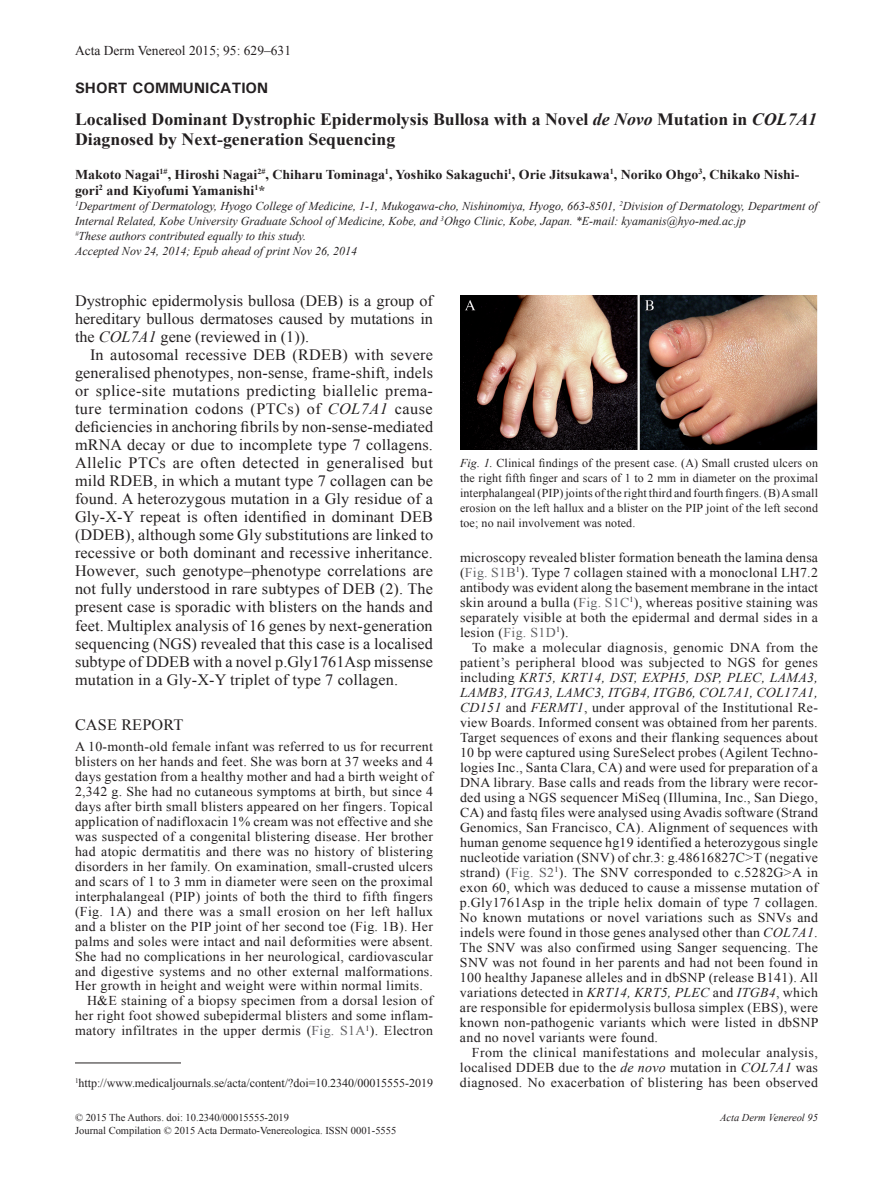
<style>
.page{position:relative;width:893px;height:1191px;background:#fff}
.page>*{position:absolute;margin:0;border:0;box-sizing:border-box;transform-origin:0 0}
.t1{font:700 17.25px/20.7px "Times New Roman";color:#231f20}
.t2{font:15.75px/18px "Times New Roman";letter-spacing:.005em;color:#231f20;text-align:justify}
.t3{font:700 15px "Univers";color:#231f20}
.t4{font:13.5px/15px "Times New Roman";letter-spacing:.02em;color:#231f20;text-align:justify}
.t5{font:700 13.5px/16.2px "Times New Roman";color:#231f20}
.t6{font:13.5px "Times New Roman";color:#231f20}
.t7{font:12px/15px "Times New Roman";letter-spacing:-.005em;color:#231f20;text-align:justify}
.t8{font:italic 12px/15px "Times New Roman";color:#231f20}
.t9{font:10.5px/13.5px "Times New Roman";color:#231f20}
.t10{font:italic 10.5px "Times New Roman";color:#231f20}
.s1{font-style:italic}
.s2{color:#636366}
</style>
<div class="page">
<hr style="left:75px;top:1062px;width:106px;height:1px;background:#231f20">
<img style="left:460px;top:295px;width:358px;height:154px">
<p class="t6" style="left:75px;top:42px;width:218px">Acta Derm Venereol 2015; 95: 629–631</p>
<p class="t3" style="left:75px;top:78px;width:195px">SHORT COMMUNICATION</p>
<p class="t1" style="left:75px;top:108px;width:744px">Localised Dominant Dystrophic Epidermolysis Bullosa with a Novel <span class="s1">de Novo</span> Mutation in <span class="s1">COL7A1<br></span>Diagnosed by Next-generation Sequencing</p>
<p class="t5" style="left:75px;top:166px;width:726px">Makoto Nagai<sup>1#</sup>, Hiroshi Nagai<sup>2#</sup>, Chiharu Tominaga<sup>1</sup>, Yoshiko Sakaguchi<sup>1</sup>, Orie Jitsukawa<sup>1</sup>, Noriko Ohgo<sup>3</sup>, Chikako Nishi&shy;gori<sup>2</sup> and Kiyofumi Yamanishi<sup>1</sup>*</p>
<p class="t8" style="left:75px;top:198px;width:744px"><sup>1</sup>Department of Dermatology, Hyogo College of Medicine, 1-1, Mukogawa-cho, Nishinomiya, Hyogo, 663-8501, <sup>2</sup>Division of Dermatology, Department of Internal Related, Kobe University Graduate School of Medicine, Kobe, and <sup>3</sup>Ohgo Clinic, Kobe, Japan. *E-mail: kyamanis@hyo-med.ac.jp<br><sup>#</sup>These authors contributed equally to this study.<br>Accepted Nov 24, 2014; Epub ahead of print Nov 26, 2014</p>
<p class="t2" style="left:75px;top:292px;width:359px">Dystrophic epidermolysis bullosa (DEB) is a group of hereditary bullous dermatoses caused by mutations in the <span class="s1">COL7A1</span> gene (reviewed in (1)).</p>
<p class="t2" style="left:75px;top:346px;width:360px;text-indent:15px">In autosomal recessive DEB (RDEB) with severe generalised phenotypes, non-sense, frame-shift, indels or splice-site mutations predicting biallelic prema&shy;ture termination codons (PTCs) of <span class="s1">COL7A1</span> cause deficiencies in anchoring fibrils by non-sense-mediated mRNA decay or due to incomplete type 7 collagens.<br>Allelic PTCs are often detected in generalised but mild RDEB, in which a mutant type 7 collagen can be found. A heterozygous mutation in a Gly residue of a Gly-X-Y repeat is often identified in dominant DEB (DDEB), although some Gly substitutions are linked to recessive or both dominant and recessive inheritance.<br>However, such genotype–phenotype correlations are not fully understood in rare subtypes of DEB (2). The present case is sporadic with blisters on the hands and feet. Multiplex analysis of 16 genes by next-generation sequencing (NGS) revealed that this case is a localised subtype of DDEB with a novel p.Gly1761Asp missense mutation in a Gly-X-Y triplet of type 7 collagen.</p>
<p class="t2" style="left:75px;top:716px;width:110px">CASE REPORT</p>
<p class="t4" style="left:75px;top:739px;width:359px">A 10-month-old female infant was referred to us for recurrent</p>
<p class="t4" style="left:75px;top:754px;width:360px">blisters on her hands and feet. She was born at 37 weeks and 4</p>
<p class="t4" style="left:75px;top:769px;width:360px">days gestation from a healthy mother and had a birth weight of</p>
<p class="t4" style="left:75px;top:784px;width:359px">2,342 g. She had no cutaneous symptoms at birth, but since 4</p>
<p class="t4" style="left:75px;top:799px;width:360px">days after birth small blisters appeared on her fingers. Topical</p>
<p class="t4" style="left:75px;top:814px;width:359px">application of nadifloxacin 1% cream was not effective and she</p>
<p class="t4" style="left:75px;top:829px;width:360px">was suspected of a congenital blistering disease. Her brother</p>
<p class="t4" style="left:75px;top:844px;width:360px">had atopic dermatitis and there was no history of blistering</p>
<p class="t4" style="left:75px;top:859px;width:359px">disorders in her family. On examination, small-crusted ulcers</p>
<p class="t4" style="left:75px;top:874px;width:359px">and scars of 1 to 3 mm in diameter were seen on the proximal</p>
<p class="t4" style="left:75px;top:889px;width:359px">interphalangeal (PIP) joints of both the third to fifth fingers</p>
<p class="t4" style="left:75px;top:904px;width:359px">(Fig. 1A) and there was a small erosion on her left hallux</p>
<p class="t4" style="left:75px;top:918px;width:360px">and a blister on the PIP joint of her second toe (Fig. 1B). Her</p>
<p class="t4" style="left:75px;top:933px;width:360px">palms and soles were intact and nail deformities were absent.</p>
<p class="t4" style="left:75px;top:948px;width:359px">She had no complications in her neurological, cardiovascular</p>
<p class="t4" style="left:75px;top:963px;width:360px">and digestive systems and no other external malformations.</p>
<p class="t4" style="left:75px;top:978px;width:350px">Her growth in height and weight were within normal limits.</p>
<p class="t4" style="left:87px;top:993px;width:347px">H&amp;E staining of a biopsy specimen from a dorsal lesion of</p>
<p class="t4" style="left:75px;top:1008px;width:359px">her right foot showed subepidermal blisters and some inflam-</p>
<p class="t4" style="left:75px;top:1023px;width:359px">matory infiltrates in the upper dermis (<span class="s2">Fig. S1A</span><sup>1</sup>). Electron</p>
<p class="t7" style="left:75px;top:1075px;width:359px"><sup>1</sup>http://www.medicaljournals.se/acta/content/?doi=10.2340/00015555-2019</p>
<p class="t9" style="left:75px;top:1110px;width:323px">© 2015 The Authors. doi: 10.2340/00015555-2019<br>Journal Compilation © 2015 Acta Dermato-Venereologica. ISSN 0001-5555</p>
<p class="t7" style="left:460px;top:455px;width:359px"><span class="s1">Fig. 1.</span> Clinical findings of the present case. (A) Small crusted ulcers on the right fifth finger and scars of 1 to 2 mm in diameter on the proximal interphalangeal (PIP) joints of the right third and fourth fingers. (B) A small erosion on the left hallux and a blister on the PIP joint of the left second toe; no nail involvement was noted.</p>
<p class="t4" style="left:460px;top:549px;width:360px">microscopy revealed blister formation beneath the lamina densa (<span class="s2">Fig. S1B</span><sup>1</sup>). Type 7 collagen stained with a monoclonal LH7.2 antibody was evident along the basement membrane in the intact skin around a bulla (<span class="s2">Fig. S1C</span><sup>1</sup>), whereas positive staining was separately visible at both the epidermal and dermal sides in a lesion (<span class="s2">Fig. S1D</span><sup>1</sup>).</p>
<p class="t4" style="left:460px;top:639px;width:360px;text-indent:12px">To make a molecular diagnosis, genomic DNA from the patient’s peripheral blood was subjected to NGS for genes including <span class="s1">KRT5, KRT14, DST, EXPH5, DSP, PLEC, LAMA3, LAMB3, ITGA3, LAMC3, ITGB4, ITGB6, COL7A1, COL17A1, CD151</span> and <span class="s1">FERMT1</span>, under approval of the Institutional Re&shy;view Boards. Informed consent was obtained from her parents.<br>Target sequences of exons and their flanking sequences about 10 bp were captured using SureSelect probes (Agilent Techno&shy;logies Inc., Santa Clara, CA) and were used for preparation of a DNA library. Base calls and reads from the library were recor&shy;ded using a NGS sequencer MiSeq (Illumina, Inc., San Diego, CA) and fastq files were analysed using Avadis software (Strand Genomics, San Francisco, CA). Alignment of sequences with human genome sequence hg19 identified a heterozygous single nucleotide variation (SNV) of chr.3: g.48616827C&gt;T (negative strand) (<span class="s2">Fig. S2</span><sup>1</sup>). The SNV corresponded to c.5282G&gt;A in exon 60, which was deduced to cause a missense mutation of p.Gly1761Asp in the triple helix domain of type 7 collagen.<br>No known mutations or novel variations such as SNVs and indels were found in those genes analysed other than <span class="s1">COL7A1</span>.<br>The SNV was also confirmed using Sanger sequencing. The SNV was not found in her parents and had not been found in 100 healthy Japanese alleles and in dbSNP (release B141). All variations detected in <span class="s1">KRT14, KRT5, PLEC</span> and <span class="s1">ITGB4</span>, which are responsible for epidermolysis bullosa simplex (EBS), were known non-pathogenic variants which were listed in dbSNP and no novel variants were found.</p>
<p class="t4" style="left:460px;top:1044px;width:359px;text-indent:12px">From the clinical manifestations and molecular analysis, localised DDEB due to the <span class="s1">de novo</span> mutation in <span class="s1">COL7A1</span> was diagnosed. No exacerbation of blistering has been observed</p>
<p class="t10" style="left:720px;top:1110px;width:99px">Acta Derm Venereol 95</p>
</div>
